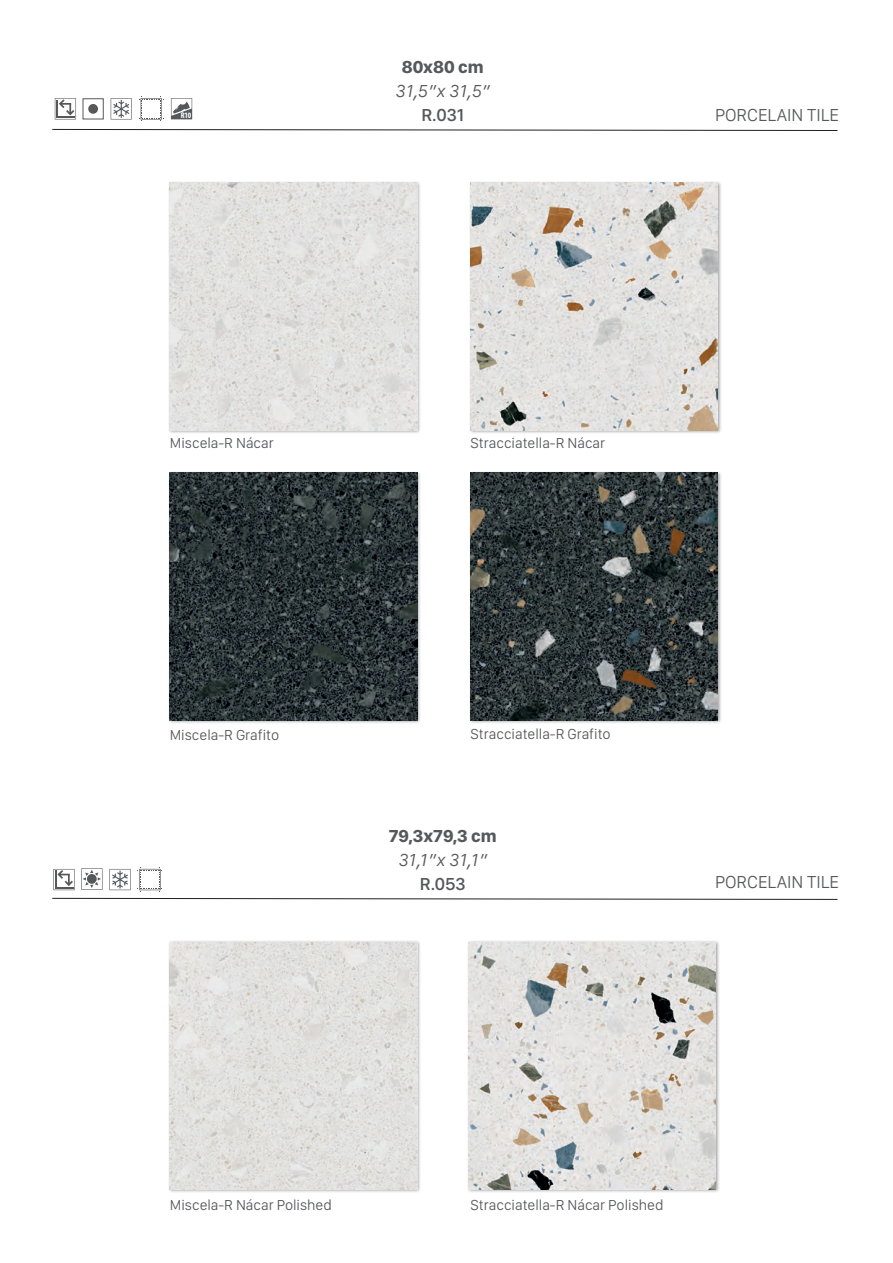
<style>
.page{position:relative;width:893px;height:1263px;background:#fff}
.page>*{position:absolute;margin:0;border:0;box-sizing:border-box;transform-origin:0 0}
.t1{font:300 18px "SF Compact Display";color:#57585a}
.t2{font:italic 300 18px "SF Compact Text";color:#57585a}
.t3{font:700 18px "SF Compact Display";color:#57585a}
.t4{font:500 18px "SF Compact Display";color:#57585a}
.t5{font:300 15px "SF Compact Display";color:#57585a}
.t6{font:700 condensed 8.25px "Myriad Pro";color:#fff}
</style>
<div class="page">
<div style="left:469px;top:471px;width:253px;height:253px;background:#231f20;opacity:.4"></div>
<img style="left:470px;top:473px;width:248px;height:247px">
<div style="left:469px;top:181px;width:253px;height:253px;background:#231f20;opacity:.4"></div>
<img style="left:470px;top:183px;width:248px;height:247px">
<div style="left:168px;top:471px;width:253px;height:253px;background:#231f20;opacity:.4"></div>
<img style="left:170px;top:473px;width:247px;height:247px">
<div style="left:168px;top:181px;width:254px;height:253px;background:#231f20;opacity:.4"></div>
<img style="left:170px;top:183px;width:247px;height:247px">
<svg style="left:52px;top:129px;width:786px;height:2px;background:#908e8f"></svg>
<svg style="left:52px;top:898px;width:786px;height:2px;background:#918f8f"></svg>
<svg style="left:53px;top:869px;width:22px;height:21px"></svg>
<svg style="left:109px;top:869px;width:22px;height:21px"></svg>
<svg style="left:139px;top:867px;width:23px;height:25px"></svg>
<svg style="left:55px;top:98px;width:21px;height:21px"></svg>
<div style="left:82px;top:98px;width:22px;height:21px;border:1px solid #57585a"></div>
<div style="left:88px;top:104px;width:10px;height:10px;background:#57585a;border-radius:50%"></div>
<svg style="left:111px;top:98px;width:21px;height:21px"></svg>
<svg style="left:139px;top:96px;width:25px;height:25px"></svg>
<svg style="left:81px;top:868px;width:22px;height:22px"></svg>
<div style="left:168px;top:940px;width:253px;height:254px;background:#231f20;opacity:.4"></div>
<img style="left:170px;top:942px;width:247px;height:247px">
<div style="left:467px;top:940px;width:253px;height:254px;background:#231f20;opacity:.4"></div>
<img style="left:468px;top:942px;width:248px;height:247px">
<svg style="left:171px;top:98px;width:21px;height:21px"></svg>
<p class="t6" style="left:181px;top:111px;width:12px">R10</p>
<p class="t3" style="left:402px;top:51px;width:83px">80x80 cm</p>
<p class="t2" style="left:395px;top:77px;width:96px">31,5”x 31,5”</p>
<p class="t4" style="left:421px;top:100px;width:44px">R.031</p>
<p class="t1" style="left:715px;top:101px;width:125px">PORCELAIN TILE</p>
<p class="t5" style="left:170px;top:431px;width:105px">Miscela-R Nácar</p>
<p class="t5" style="left:470px;top:431px;width:136px">Stracciatella-R Nácar</p>
<p class="t5" style="left:170px;top:723px;width:111px">Miscela-R Grafito</p>
<p class="t5" style="left:470px;top:723px;width:142px">Stracciatella-R Grafito</p>
<p class="t3" style="left:389px;top:820px;width:110px">79,3x79,3 cm</p>
<p class="t2" style="left:398px;top:846px;width:90px">31,1”x 31,1”</p>
<p class="t4" style="left:420px;top:869px;width:47px">R.053</p>
<p class="t1" style="left:715px;top:868px;width:125px">PORCELAIN TILE</p>
<p class="t5" style="left:170px;top:1193px;width:164px">Miscela-R Nácar Polished</p>
<p class="t5" style="left:470px;top:1193px;width:195px">Stracciatella-R Nácar Polished</p>
</div>
